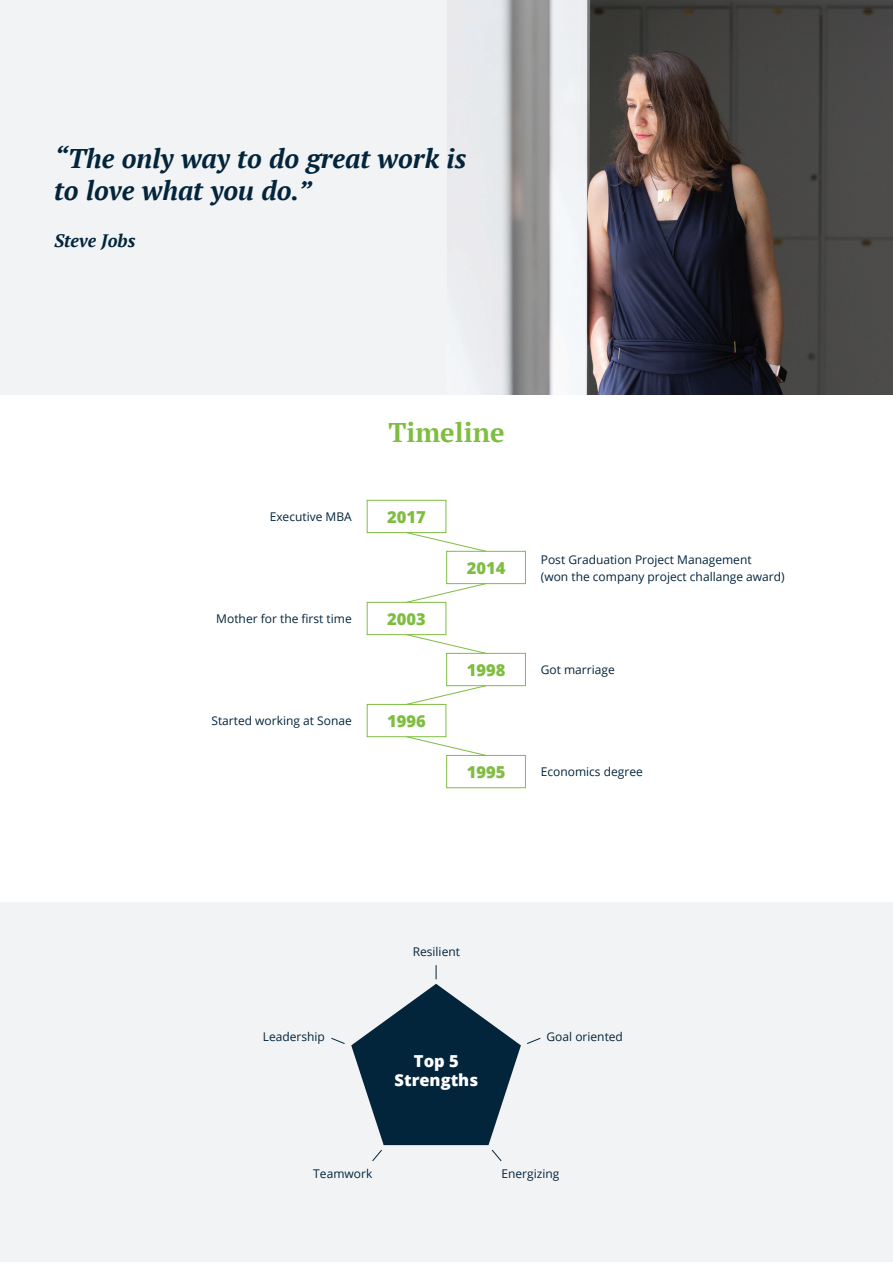
<style>
.page{position:relative;width:893px;height:1263px;background:#fff}
.page>*{position:absolute;margin:0;border:0;box-sizing:border-box;transform-origin:0 0}
.t1{font:italic 700 27px/32.4px "PT Serif";color:#03253c}
.t2{font:700 27px "PT Serif";color:#7fbd41}
.t3{font:italic 700 18px "PT Serif";color:#03253c}
.t4{font:800 16.5px "Open Sans";color:#7fbd41}
.t5{font:800 16.5px/18.6px "Open Sans";color:#fff;text-align:center}
.t6{font:12px/16.5px "Open Sans";color:#03253c}
</style>
<div class="page">
<img style="left:446px;top:0;width:447px;height:394px">
<div style="left:0;top:0;width:446px;height:394px;background:#f2f3f4"></div>
<div style="left:367px;top:500px;width:79px;height:33px;border:1px solid #7fbd41"></div>
<div style="left:446px;top:551px;width:80px;height:33px;border:1px solid #7fbd41"></div>
<div style="left:367px;top:602px;width:79px;height:33px;border:1px solid #7fbd41"></div>
<div style="left:446px;top:653px;width:80px;height:33px;border:1px solid #7fbd41"></div>
<div style="left:367px;top:704px;width:79px;height:33px;border:1px solid #7fbd41"></div>
<div style="left:446px;top:755px;width:80px;height:33px;border:1px solid #7fbd41"></div>
<svg style="left:406px;top:532px;width:81px;height:20px"></svg>
<svg style="left:406px;top:634px;width:81px;height:20px"></svg>
<svg style="left:406px;top:736px;width:81px;height:20px"></svg>
<svg style="left:406px;top:583px;width:81px;height:20px"></svg>
<svg style="left:406px;top:685px;width:81px;height:20px"></svg>
<div style="left:0;top:901px;width:893px;height:360px;background:#f2f3f4"></div>
<svg style="left:331px;top:965px;width:210px;height:197px"></svg>
<h1 class="t1" style="left:54px;top:142px;width:414px">“The only way to do great work is to love what you do.”</h1>
<h2 class="t3" style="left:54px;top:229px;width:83px">Steve Jobs</h2>
<h1 class="t2" style="left:388px;top:414px;width:118px">Timeline</h1>
<p class="t6" style="left:270px;top:508px;width:84px">Executive MBA</p>
<h3 class="t4" style="left:387px;top:504px;width:40px">2017</h3>
<h3 class="t4" style="left:467px;top:555px;width:40px">2014</h3>
<p class="t6" style="left:541px;top:551px;width:245px">Post Graduation Project Management<br>(won the company project challange award)</p>
<p class="t6" style="left:216px;top:610px;width:137px">Mother for the first time</p>
<h3 class="t4" style="left:387px;top:606px;width:40px">2003</h3>
<h3 class="t4" style="left:467px;top:657px;width:40px">1998</h3>
<p class="t6" style="left:541px;top:661px;width:75px">Got marriage</p>
<p class="t6" style="left:211px;top:712px;width:142px">Started working at Sonae</p>
<h3 class="t4" style="left:387px;top:708px;width:40px">1996</h3>
<h3 class="t4" style="left:467px;top:759px;width:40px">1995</h3>
<p class="t6" style="left:541px;top:763px;width:104px">Economics degree</p>
<p class="t6" style="left:263px;top:1028px;width:64px">Leadership</p>
<p class="t6" style="left:413px;top:943px;width:49px">Resilient</p>
<h3 class="t5" style="left:395px;top:1051px;width:85px">Top 5<br>Strengths</h3>
<p class="t6" style="left:547px;top:1028px;width:78px">Goal oriented</p>
<p class="t6" style="left:313px;top:1165px;width:60px">Teamwork</p>
<p class="t6" style="left:501px;top:1165px;width:59px">Energizing</p>
</div>
